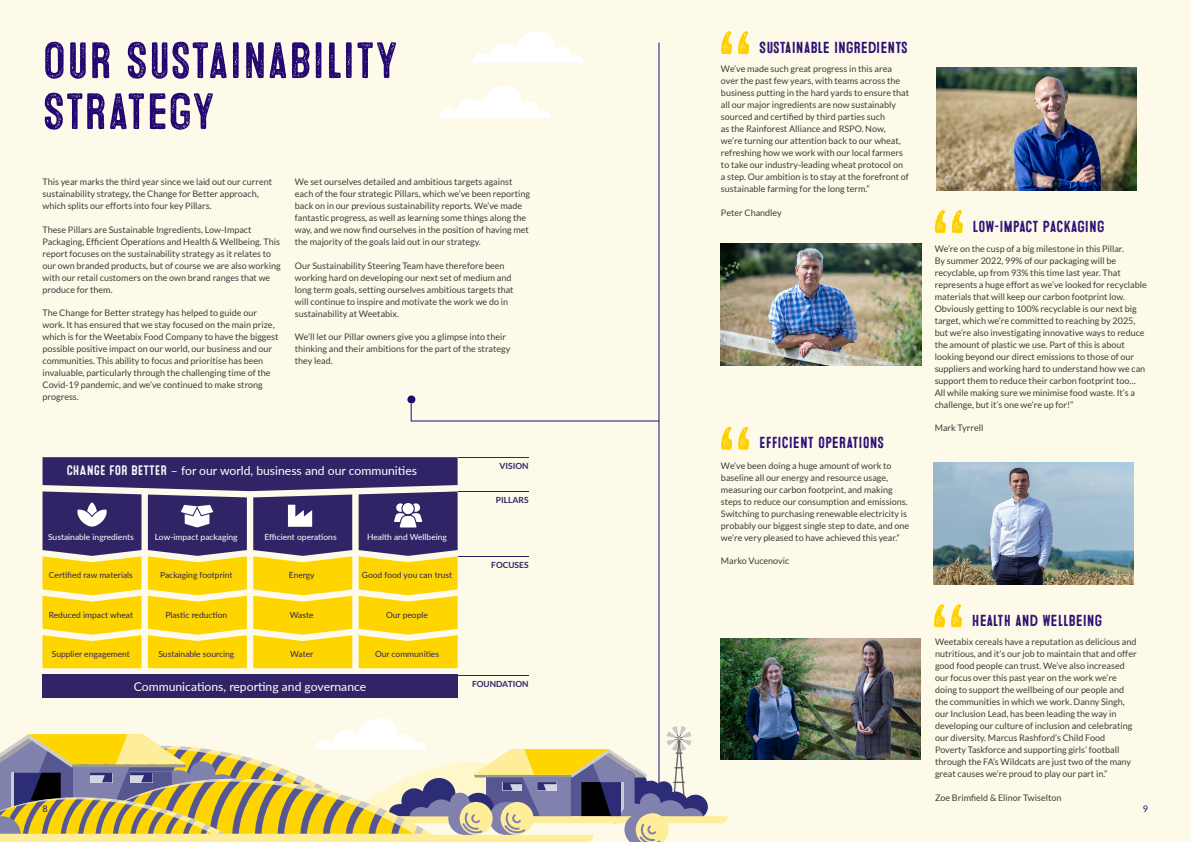
<style>
.page{position:relative;width:1191px;height:842px;background:#fefae9}
.page>*{position:absolute;margin:0;border:0;box-sizing:border-box;transform-origin:0 0}
.t1{font:51px/51px "Microbrew Three W01";color:#230871}
.t2{font:16px "Microbrew Three W01";color:#230871}
.t3{font:12.2px "Lato";color:#fff}
.t4{font:9px/12px "Lato";color:#3c3c3b}
.t5{font:9px "Lato";color:#230871}
.t6{font:8.5px "Lato";color:#302466}
.t7{font:8.5px "Lato";color:#fff}
.t8{font:700 8.5px "Lato";color:#302466}
.s1{font-family:"Microbrew Three W01";font-size:13.8px}
</style>
<div class="page">
<svg style="left:411px;top:404px;width:1px;height:17px"></svg>
<hr style="left:411px;top:421px;width:248px;height:1px;background:#230871">
<hr style="left:658px;top:43px;width:1px;height:756px;background:#230871">
<div style="left:407px;top:395px;width:8px;height:8px;background:#230871;border-radius:50%"></div>
<img style="left:936px;top:68px;width:200px;height:122px">
<img style="left:720px;top:244px;width:201px;height:121px">
<img style="left:934px;top:462px;width:199px;height:122px">
<img style="left:721px;top:638px;width:199px;height:122px">
<svg style="left:721px;top:31px;width:28px;height:23px"></svg>
<svg style="left:721px;top:426px;width:28px;height:24px"></svg>
<svg style="left:934px;top:210px;width:29px;height:23px"></svg>
<svg style="left:934px;top:604px;width:28px;height:23px"></svg>
<div style="left:43px;top:675px;width:414px;height:23px;background:#302466"></div>
<hr style="left:457px;top:457px;width:71px;height:1px;background:#302466">
<hr style="left:457px;top:491px;width:71px;height:1px;background:#302466">
<hr style="left:457px;top:556px;width:71px;height:1px;background:#302466">
<hr style="left:457px;top:675px;width:71px;height:1px;background:#302466">
<svg style="left:43px;top:457px;width:414px;height:211px;background:#ad9651"></svg>
<svg style="left:0;top:709px;width:728px;height:133px"></svg>
<svg style="left:440px;top:86px;width:111px;height:32px"></svg>
<svg style="left:473px;top:31px;width:111px;height:32px"></svg>
<h1 class="t1" style="left:43px;top:35px;width:357px">OUR SUSTAINABILITY<br>STRATEGY</h1>
<p class="t4" style="left:43px;top:176px;width:231px">This year marks the third year since we laid out our current sustainability strategy, the Change for Better approach, which splits our efforts into four key Pillars.</p>
<p class="t4" style="left:43px;top:223px;width:240px">These Pillars are Sustainable Ingredients, Low-Impact Packaging, Efficient Operations and Health &amp; Wellbeing. This report focuses on the sustainability strategy as it relates to our own branded products, but of course we are also working with our retail customers on the own brand ranges that we produce for them.</p>
<p class="t4" style="left:43px;top:307px;width:237px">The Change for Better strategy has helped to guide our work. It has ensured that we stay focused on the main prize, which is for the Weetabix Food Company to have the biggest possible positive impact on our world, our business and our communities. This ability to focus and prioritise has been invaluable, particularly through the challenging time of the Covid-19 pandemic, and we’ve continued to make strong progress.</p>
<p class="t4" style="left:295px;top:176px;width:237px">We set ourselves detailed and ambitious targets against each of the four strategic Pillars, which we’ve been reporting back on in our previous sustainability reports. We’ve made fantastic progress, as well as learning some things along the way, and we now find ourselves in the position of having met the majority of the goals laid out in our strategy.</p>
<p class="t4" style="left:295px;top:259px;width:220px">Our Sustainability Steering Team have therefore been working hard on developing our next set of medium and long term goals, setting ourselves ambitious targets that will continue to inspire and motivate the work we do in sustainability at Weetabix.</p>
<p class="t4" style="left:295px;top:331px;width:217px">We’ll let our Pillar owners give you a glimpse into their thinking and their ambitions for the part of the strategy they lead.</p>
<h3 class="t3" style="left:67px;top:462px;width:352px"><span class="s1">CHANGE FOR BETTER</span> – for our world, business and our communities</h3>
<p class="t7" style="left:48px;top:531px;width:87px">Sustainable ingredients</p>
<p class="t6" style="left:49px;top:569px;width:85px">Certified raw materials</p>
<p class="t6" style="left:49px;top:608px;width:86px">Reduced impact wheat</p>
<p class="t6" style="left:52px;top:648px;width:79px">Supplier engagement</p>
<p class="t7" style="left:155px;top:531px;width:84px">Low-impact packaging</p>
<p class="t6" style="left:160px;top:569px;width:74px">Packaging footprint</p>
<p class="t6" style="left:165px;top:608px;width:63px">Plastic reduction</p>
<p class="t6" style="left:158px;top:648px;width:77px">Sustainable sourcing</p>
<p class="t7" style="left:264px;top:531px;width:74px">Efficient operations</p>
<p class="t6" style="left:289px;top:569px;width:27px">Energy</p>
<p class="t6" style="left:290px;top:608px;width:25px">Waste</p>
<p class="t6" style="left:290px;top:648px;width:24px">Water</p>
<p class="t7" style="left:367px;top:531px;width:81px">Health and Wellbeing</p>
<p class="t6" style="left:362px;top:569px;width:92px">Good food you can trust</p>
<p class="t6" style="left:386px;top:608px;width:43px">Our people</p>
<p class="t6" style="left:375px;top:648px;width:65px">Our communities</p>
<h3 class="t3" style="left:134px;top:678px;width:234px">Communications, reporting and governance</h3>
<p class="t8" style="left:499px;top:461px;width:31px">VISION</p>
<p class="t8" style="left:496px;top:495px;width:34px">PILLARS</p>
<p class="t8" style="left:491px;top:560px;width:39px">FOCUSES</p>
<p class="t8" style="left:472px;top:678px;width:58px">FOUNDATION</p>
<h2 class="t2" style="left:759px;top:39px;width:150px">SUSTAINABLE INGREDIENTS</h2>
<p class="t4" style="left:721px;top:63px;width:190px">We’ve made such great progress in this area over the past few years, with teams across the business putting in the hard yards to ensure that all our major ingredients are now sustainably sourced and certified by third parties such<br>as the Rainforest Alliance and RSPO. Now, we’re turning our attention back to our wheat, refreshing how we work with our local farmers to take our industry-leading wheat protocol on a step. Our ambition is to stay at the forefront of sustainable farming for the long term.”</p>
<p class="t4" style="left:721px;top:206px;width:62px">Peter Chandley</p>
<h2 class="t2" style="left:759px;top:434px;width:126px">EFFICIENT OPERATIONS</h2>
<p class="t4" style="left:721px;top:460px;width:190px">We’ve been doing a huge amount of work to baseline all our energy and resource usage, measuring our carbon footprint, and making steps to reduce our consumption and emissions.<br>Switching to purchasing renewable electricity is probably our biggest single step to date, and one we’re very pleased to have achieved this year.”</p>
<p class="t4" style="left:721px;top:555px;width:70px">Marko Vucenovic</p>
<h2 class="t2" style="left:972px;top:218px;width:133px">LOW-IMPACT PACKAGING</h2>
<p class="t4" style="left:934px;top:243px;width:214px">We’re on the cusp of a big milestone in this Pillar.<br>By summer 2022, 99% of our packaging will be recyclable, up from 93% this time last year. That represents a huge effort as we’ve looked for recyclable materials that will keep our carbon footprint low.<br>Obviously getting to 100% recyclable is our next big target, which we’re committed to reaching by 2025, but we’re also investigating innovative ways to reduce the amount of plastic we use. Part of this is about looking beyond our direct emissions to those of our suppliers and working hard to understand how we can support them to reduce their carbon footprint too… All while making sure we minimise food waste. It’s a challenge, but it’s one we’re up for!”</p>
<p class="t4" style="left:934px;top:422px;width:50px">Mark Tyrrell</p>
<h2 class="t2" style="left:972px;top:612px;width:132px">HEALTH AND WELLBEING</h2>
<p class="t4" style="left:935px;top:636px;width:203px">Weetabix cereals have a reputation as delicious and nutritious, and it’s our job to maintain that and offer good food people can trust. We’ve also increased our focus over this past year on the work we’re doing to support the wellbeing of our people and the communities in which we work. Danny Singh, our Inclusion Lead, has been leading the way in developing our culture of inclusion and celebrating our diversity. Marcus Rashford’s Child Food Poverty Taskforce and supporting girls’ football through the FA’s Wildcats are just two of the many great causes we’re proud to play our part in.”</p>
<p class="t4" style="left:935px;top:791px;width:128px">Zoe Brimfield &amp; Elinor Twiselton</p>
<p class="t5" style="left:43px;top:804px;width:7px">8</p>
<p class="t5" style="left:1142px;top:804px;width:7px">9</p>
</div>
